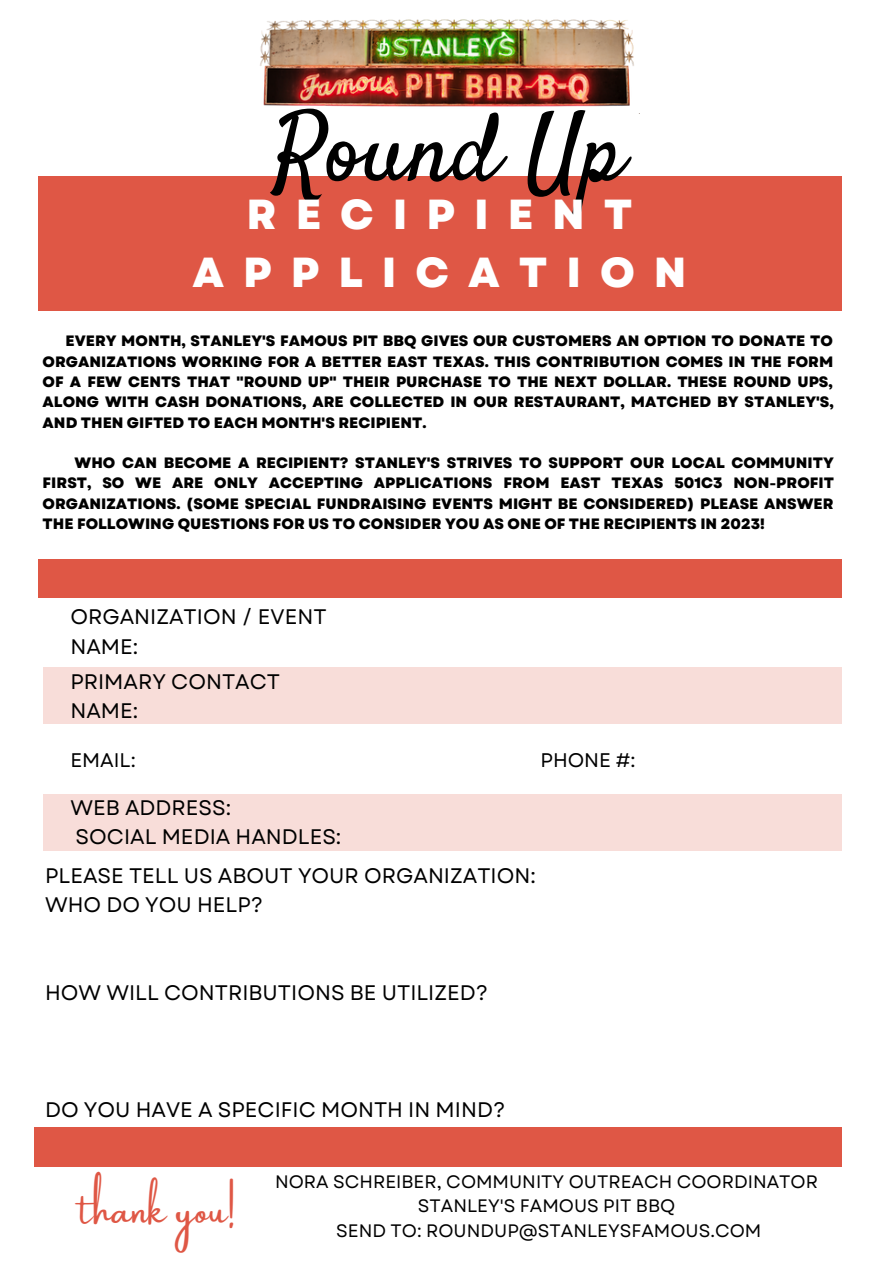
<style>
.page{position:relative;width:894px;height:1264px;background:#fff}
.page>*{position:absolute;margin:0;border:0;box-sizing:border-box;transform-origin:0 0}
.t1{font:95.55px "Satisfy";color:#000}
.t2{font:800 42px/57.9px "Garet";letter-spacing:.45em;color:#fff;text-align:center}
.t3{font:37.95px "Amsterdam One";color:#df5745}
.t4{font:21px/29.2px "Garet";color:#000}
.t5{font:19.65px "Garet";color:#000}
.t6{font:18px "Garet";color:#000}
.t7{font:800 15px/20.2px "Garet";color:#000;text-align:justify}
</style>
<div class="page">
<div style="left:38px;top:177px;width:803px;height:134px;background:#df5745"></div>
<div style="left:38px;top:559px;width:803px;height:38px;background:#df5745"></div>
<div style="left:34px;top:1127px;width:807px;height:39px;background:#df5745"></div>
<div style="left:43px;top:667px;width:798px;height:57px;background:#f8ddd9"></div>
<div style="left:43px;top:794px;width:798px;height:56px;background:#f8ddd9"></div>
<img style="left:260px;top:19px;width:374px;height:88px">
<p class="t1" style="left:273px;top:90px;width:353px">Round Up</p>
<p class="t2" style="left:192px;top:186px;width:495px">RECIPIENT<br>APPLICATION</p>
<p class="t7" style="left:43px;top:331px;width:792px;text-indent:23px">EVERY MONTH, STANLEY'S FAMOUS PIT BBQ GIVES OUR CUSTOMERS AN OPTION TO DONATE TO ORGANIZATIONS WORKING FOR A BETTER EAST TEXAS. THIS CONTRIBUTION COMES IN THE FORM OF A FEW CENTS THAT "ROUND UP" THEIR PURCHASE TO THE NEXT DOLLAR. THESE ROUND UPS, ALONG WITH CASH DONATIONS, ARE COLLECTED IN OUR RESTAURANT, MATCHED BY STANLEY'S, AND THEN GIFTED TO EACH MONTH'S RECIPIENT.</p>
<p class="t7" style="left:43px;top:453px;width:792px;text-indent:32px">WHO CAN BECOME A RECIPIENT? STANLEY'S STRIVES TO SUPPORT OUR LOCAL COMMUNITY FIRST, SO WE ARE ONLY ACCEPTING APPLICATIONS FROM EAST TEXAS 501C3 NON-PROFIT ORGANIZATIONS. (SOME SPECIAL FUNDRAISING EVENTS MIGHT BE CONSIDERED) PLEASE ANSWER THE FOLLOWING QUESTIONS FOR US TO CONSIDER YOU AS ONE OF THE RECIPIENTS IN 2023!</p>
<p class="t4" style="left:70px;top:602px;width:258px">ORGANIZATION / EVENT<br>NAME:</p>
<p class="t4" style="left:70px;top:666px;width:211px">PRIMARY CONTACT<br>NAME:</p>
<p class="t5" style="left:70px;top:746px;width:67px">EMAIL:</p>
<p class="t5" style="left:540px;top:746px;width:97px">PHONE #:</p>
<p class="t4" style="left:70px;top:792px;width:272px">WEB ADDRESS:<br>SOCIAL MEDIA HANDLES:</p>
<p class="t4" style="left:45px;top:860px;width:492px">PLEASE TELL US ABOUT YOUR ORGANIZATION:</p>
<p class="t4" style="left:45px;top:890px;width:219px">WHO DO YOU HELP?</p>
<p class="t4" style="left:45px;top:977px;width:444px">HOW WILL CONTRIBUTIONS BE UTILIZED?</p>
<p class="t4" style="left:45px;top:1094px;width:461px">DO YOU HAVE A SPECIFIC MONTH IN MIND?</p>
<p class="t3" style="left:80px;top:1190px;width:157px">thank you!</p>
<p class="t6" style="left:275px;top:1168px;width:544px">NORA SCHREIBER, COMMUNITY OUTREACH COORDINATOR</p>
<p class="t6" style="left:418px;top:1192px;width:259px">STANLEY'S FAMOUS PIT BBQ</p>
<p class="t6" style="left:336px;top:1217px;width:426px">SEND TO: ROUNDUP@STANLEYSFAMOUS.COM</p>
</div>
